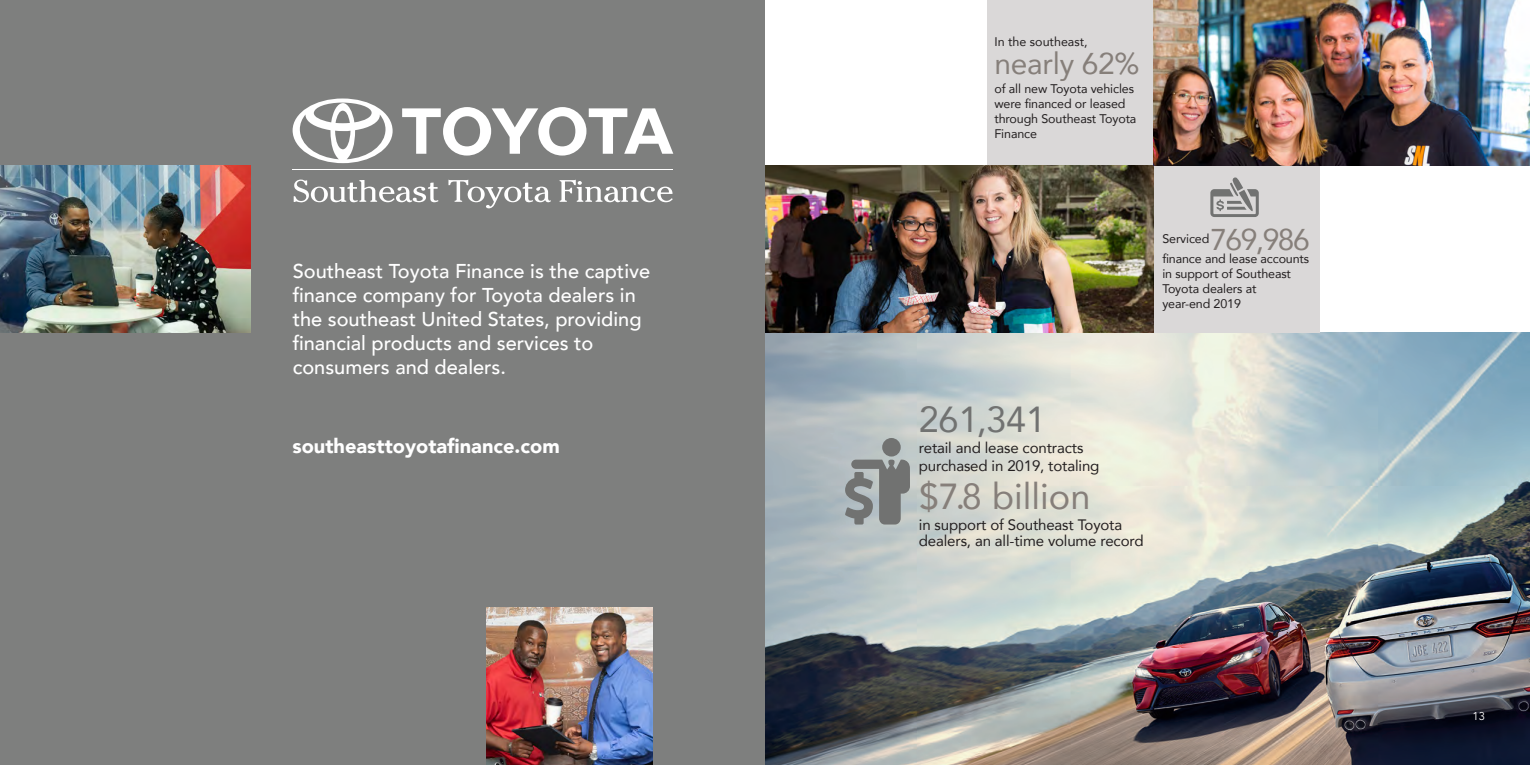
<style>
.page{position:relative;width:1530px;height:765px;background:#fff}
.page>*{position:absolute;margin:0;border:0;box-sizing:border-box;transform-origin:0 0}
.t1{font:36.12px "Avenir";color:#867f7a}
.t2{font:36.12px "Avenir";letter-spacing:-.01em;color:#717271}
.t3{font:30px "Avenir";letter-spacing:-.01em;color:#867f7a}
.t4{font:500 20px/24px "Avenir";color:#fff}
.t5{font:900 20px "Avenir";color:#fff}
.t6{font:15.12px/18.1px "Avenir";letter-spacing:-.01em;color:#231f20}
.t7{font:12.5px/15px "Avenir";letter-spacing:-.01em;color:#231f20}
.t8{font:11.25px "Avenir LT Std";color:#fff}
</style>
<div class="page">
<img style="left:765px;top:332px;width:765px;height:433px">
<div style="left:1153px;top:166px;width:167px;height:166px;background:#dad8d8"></div>
<div style="left:987px;top:0;width:167px;height:166px;background:#dad8d8"></div>
<img style="left:765px;top:166px;width:389px;height:166px">
<img style="left:1154px;top:0;width:376px;height:166px">
<div style="left:0;top:0;width:765px;height:765px;background:#7e7f7e"></div>
<img style="left:0;top:166px;width:251px;height:166px">
<hr style="left:292px;top:169px;width:381px;height:1px;background:#fff">
<svg style="left:294px;top:180px;width:379px;height:28px"></svg>
<svg style="left:293px;top:99px;width:100px;height:64px"></svg>
<svg style="left:402px;top:107px;width:271px;height:49px"></svg>
<img style="left:486px;top:608px;width:166px;height:157px">
<svg style="left:1210px;top:177px;width:49px;height:40px"></svg>
<svg style="left:845px;top:438px;width:65px;height:87px;background:#939899"></svg>
<p class="t4" style="left:293px;top:258px;width:359px">Southeast Toyota Finance is the captive finance company for Toyota dealers in</p>
<p class="t4" style="left:293px;top:306px;width:350px">the southeast United States, providing financial products and services to</p>
<p class="t4" style="left:293px;top:354px;width:215px">consumers and dealers.</p>
<p class="t5" style="left:292px;top:429px;width:269px">southeasttoyotafinance.com</p>
<p class="t7" style="left:994px;top:34px;width:95px">In the southeast,</p>
<p class="t7" style="left:994px;top:81px;width:143px">of all new Toyota vehicles were financed or leased through Southeast Toyota<br>Finance</p>
<p class="t3" style="left:994px;top:40px;width:147px">nearly 62%</p>
<p class="t3" style="left:1210px;top:215px;width:101px">769,986</p>
<p class="t7" style="left:1162px;top:231px;width:49px">Serviced</p>
<p class="t7" style="left:1162px;top:251px;width:148px">finance and lease accounts in support of Southeast<br>Toyota dealers at<br>year-end 2019</p>
<p class="t2" style="left:919px;top:391px;width:129px">261,341</p>
<p class="t6" style="left:919px;top:438px;width:182px">retail and lease contracts purchased in 2019, totaling</p>
<p class="t1" style="left:919px;top:467px;width:173px">$7.8 billion</p>
<p class="t6" style="left:919px;top:517px;width:226px;line-height:15.5px">in support of Southeast Toyota dealers, an all-time volume record</p>
<p class="t8" style="left:1472px;top:710px;width:14px">13</p>
</div>
